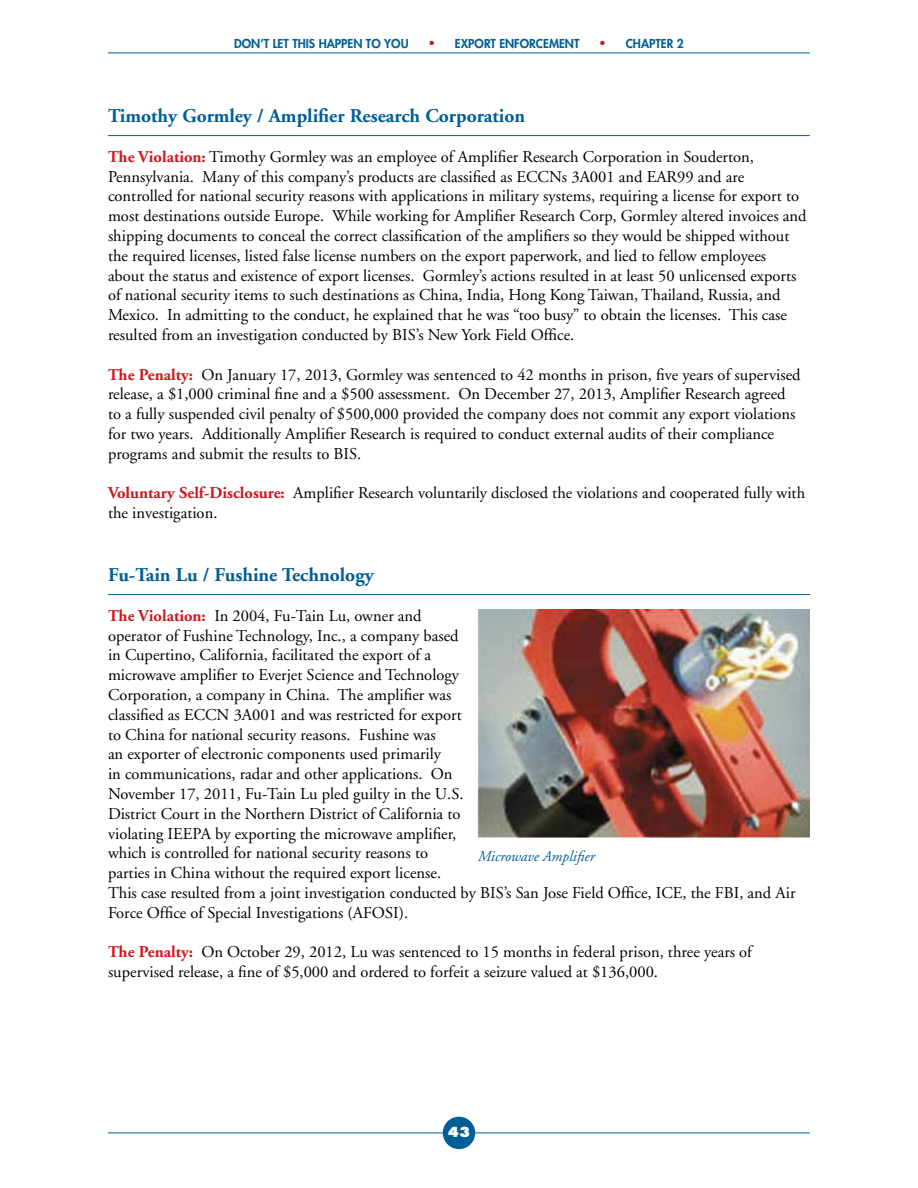
<style>
.page{position:relative;width:918px;height:1188px;background:#fff}
.page>*{position:absolute;margin:0;border:0;box-sizing:border-box;transform-origin:0 0}
.t1{font:700 19.5px "Adobe Garamond";color:#005e96}
.t2{font:16.5px/19.8px "Adobe Garamond";color:#000}
.t3{font:italic 15px "Adobe Garamond";color:#005e96}
.t4{font:800 13.5px "Futura";color:#fff}
.t5{font:800 12px "Futura";color:#005e96}
.s1{font-weight:700;color:#ce171e}
</style>
<div class="page">
<hr style="left:108px;top:53px;width:702px;height:1px;background:#005e96">
<hr style="left:108px;top:1133px;width:702px;height:1px;background:#005e96">
<div style="left:443px;top:1117px;width:32px;height:32px;background:#005e96;border-radius:50%"></div>
<hr style="left:108px;top:135px;width:702px;height:1px;background:#005e96">
<hr style="left:108px;top:594px;width:702px;height:1px;background:#005e96">
<img style="left:477px;top:609px;width:333px;height:228px">
<p class="t5" style="left:234px;top:36px;width:176px">DON’T LET THIS HAPPEN TO YOU</p>
<p class="t5" style="left:429px;top:36px;width:152px"><sup>●</sup> EXPORT ENFORCEMENT</p>
<p class="t5" style="left:600px;top:36px;width:85px"><sup>●</sup> CHAPTER 2</p>
<p class="t1" style="left:108px;top:105px;width:419px">Timothy Gormley / Amplifier Research Corporation</p>
<p class="t2" style="left:108px;top:147px;width:700px"><span class="s1">The Violation:</span> Timothy Gormley was an employee of Amplifier Research Corporation in Souderton, Pennsylvania. Many of this company’s products are classified as ECCNs 3A001 and EAR99 and are controlled for national security reasons with applications in military systems, requiring a license for export to most destinations outside Europe. While working for Amplifier Research Corp, Gormley altered invoices and shipping documents to conceal the correct classification of the amplifiers so they would be shipped without the required licenses, listed false license numbers on the export paperwork, and lied to fellow employees about the status and existence of export licenses. Gormley’s actions resulted in at least 50 unlicensed exports of national security items to such destinations as China, India, Hong Kong Taiwan, Thailand, Russia, and Mexico. In admitting to the conduct, he explained that he was “too busy” to obtain the licenses. This case resulted from an investigation conducted by BIS’s New York Field Office.</p>
<p class="t2" style="left:108px;top:365px;width:694px"><span class="s1">The Penalty:</span> On January 17, 2013, Gormley was sentenced to 42 months in prison, five years of supervised release, a $1,000 criminal fine and a $500 assessment. On December 27, 2013, Amplifier Research agreed to a fully suspended civil penalty of $500,000 provided the company does not commit any export violations for two years. Additionally Amplifier Research is required to conduct external audits of their compliance programs and submit the results to BIS.</p>
<p class="t2" style="left:108px;top:484px;width:699px"><span class="s1">Voluntary Self-Disclosure:</span> Amplifier Research voluntarily disclosed the violations and cooperated fully with the investigation.</p>
<p class="t1" style="left:108px;top:564px;width:267px">Fu-Tain Lu / Fushine Technology</p>
<p class="t2" style="left:108px;top:606px;width:689px"><span class="s1">The Violation:</span> In 2004, Fu-Tain Lu, owner and<br>operator of Fushine Technology, Inc., a company based<br>in Cupertino, California, facilitated the export of a<br>microwave amplifier to Everjet Science and Technology<br>Corporation, a company in China. The amplifier was<br>classified as ECCN 3A001 and was restricted for export<br>to China for national security reasons. Fushine was<br>an exporter of electronic components used primarily<br>in communications, radar and other applications. On<br>November 17, 2011, Fu-Tain Lu pled guilty in the U.S.<br>District Court in the Northern District of California to<br>violating IEEPA by exporting the microwave amplifier,<br>which is controlled for national security reasons to<br>parties in China without the required export license.<br>This case resulted from a joint investigation conducted by BIS’s San Jose Field Office, ICE, the FBI, and Air Force Office of Special Investigations (AFOSI).</p>
<p class="t2" style="left:108px;top:943px;width:646px"><span class="s1">The Penalty:</span> On October 29, 2012, Lu was sentenced to 15 months in federal prison, three years of supervised release, a fine of $5,000 and ordered to forfeit a seizure valued at $136,000.</p>
<p class="t3" style="left:477px;top:849px;width:118px">Microwave Amplifier</p>
<p class="t4" style="left:448px;top:1124px;width:24px">43</p>
</div>
